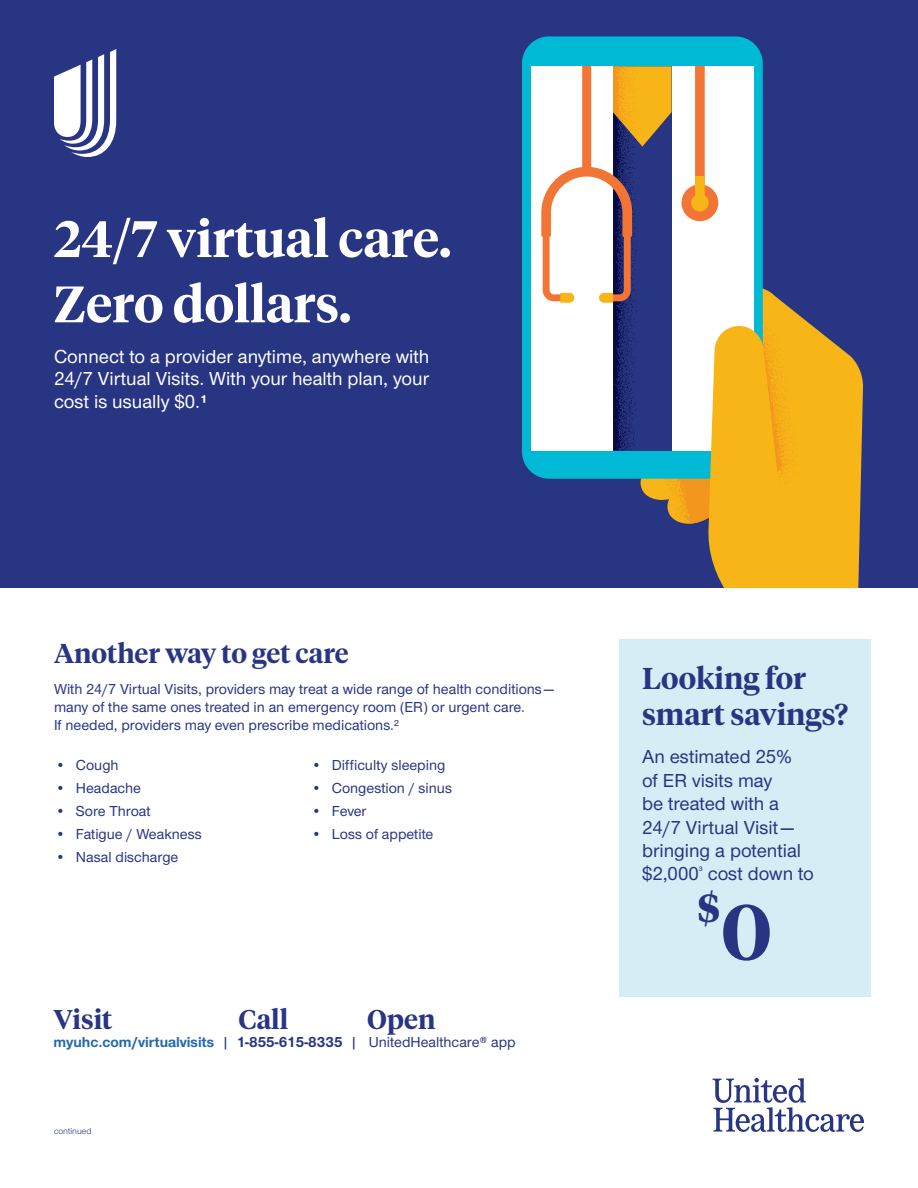
<style>
.page{position:relative;width:918px;height:1188px;background:#fff}
.page>*{position:absolute;margin:0;border:0;box-sizing:border-box;transform-origin:0 0}
.Callout_Quote{font:600 78px "UHC Serif Headline";color:#283582}
.H3{font:600 51px "UHC Serif Headline";color:#fff}
.H4-Sans{font:700 39px "UHC Serif Headline";color:#283582}
.Callout_Quote-2{font:600 30px/36px "UHC Serif Headline";color:#283582}
.H4-Sans-2{font:600 27px "UHC Serif Headline";color:#283582}
.Body{font:600 27px "UHC Serif Headline";color:#283582}
.Lead_In{font:500 19.5px/22.5px "UHC Sans";color:#fff;text-align:justify}
.Callout_Quote-3{font:500 19.5px/23.4px "UHC Sans";color:#283582}
.H6-Sans{font:500 15px/18px "UHC Sans";color:#283582}
.Body-2{font:700 15px "UHC Sans";color:#2468ae}
.Continued_asterisk{font:9px "UHC Sans";color:#283582}
.s1{font-weight:700}
.s2{font-weight:500;color:#283582}
.s3{color:#283582}
</style>
<div class="page">
<div style="left:0;top:0;width:918px;height:588px;background:#283582"></div>
<svg style="left:799px;top:315px;width:64px;height:273px;background:#e1a722"></svg>
<div style="left:522px;top:36px;width:241px;height:443px;background:#00b9d4;border-radius:27px"></div>
<div style="left:531px;top:66px;width:222px;height:384px;background:#fff"></div>
<svg style="left:541px;top:66px;width:258px;height:522px"></svg>
<svg style="left:54px;top:49px;width:62px;height:108px"></svg>
<div style="left:619px;top:639px;width:251px;height:357px;background:#d5eef5"></div>
<svg style="left:713px;top:1078px;width:151px;height:54px"></svg>
<p class="H3" style="left:54px;top:204px;width:399px">24/7 virtual care.</p>
<p class="H3" style="left:54px;top:269px;width:299px">Zero dollars.</p>
<p class="Lead_In" style="left:54px;top:344px;width:377px">Connect to a provider anytime, anywhere with 24/7 Virtual Visits. With your health plan, your cost is usually $0.<span class="s1">¹</span></p>
<p class="H4-Sans-2" style="left:54px;top:634px;width:296px">Another way to get care</p>
<p class="H6-Sans" style="left:54px;top:680px;width:501px">With 24/7 Virtual Visits, providers may treat a wide range of health conditions— many of the same ones treated in an emergency room (ER) or urgent care.<br>If needed, providers may even prescribe medications.²</p>
<p class="H6-Sans" style="left:56px;top:756px;width:65px">• Cough</p>
<p class="H6-Sans" style="left:56px;top:779px;width:87px">• Headache</p>
<p class="H6-Sans" style="left:56px;top:801px;width:97px">• Sore Throat</p>
<p class="H6-Sans" style="left:56px;top:824px;width:148px">• Fatigue / Weakness</p>
<p class="H6-Sans" style="left:56px;top:847px;width:124px">• Nasal discharge</p>
<p class="H6-Sans" style="left:312px;top:756px;width:135px">• Difficulty sleeping</p>
<p class="H6-Sans" style="left:312px;top:779px;width:142px">• Congestion / sinus</p>
<p class="H6-Sans" style="left:312px;top:801px;width:56px">• Fever</p>
<p class="H6-Sans" style="left:312px;top:824px;width:123px">• Loss of appetite</p>
<p class="Body" style="left:54px;top:1001px;width:60px">Visit</p>
<p class="Body" style="left:238px;top:1001px;width:51px">Call</p>
<p class="Body" style="left:367px;top:1001px;width:70px">Open</p>
<p class="Body-2" style="left:54px;top:1032px;width:464px">myuhc.com/virtualvisits <span class="s2">|</span> <span class="s3">1-855-615-8335</span> <span class="s2">| UnitedHealthcare® app</span></p>
<p class="Continued_asterisk" style="left:54px;top:1125px;width:39px">continued</p>
<p class="Callout_Quote-2" style="left:642px;top:659px;width:208px">Looking for smart savings?</p>
<p class="Callout_Quote-3" style="left:642px;top:744px;width:151px">An estimated 25%</p>
<p class="Callout_Quote-3" style="left:642px;top:768px;width:132px">of ER visits may</p>
<p class="Callout_Quote-3" style="left:642px;top:791px;width:154px">be treated with a<br>24/7 Virtual Visit—</p>
<p class="Callout_Quote-3" style="left:642px;top:838px;width:173px">bringing a potential $2,000<sup>³</sup> cost down to</p>
<p class="Callout_Quote" style="left:721px;top:879px;width:52px">0</p>
<p class="H4-Sans" style="left:698px;top:881px;width:24px">$</p>
</div>
